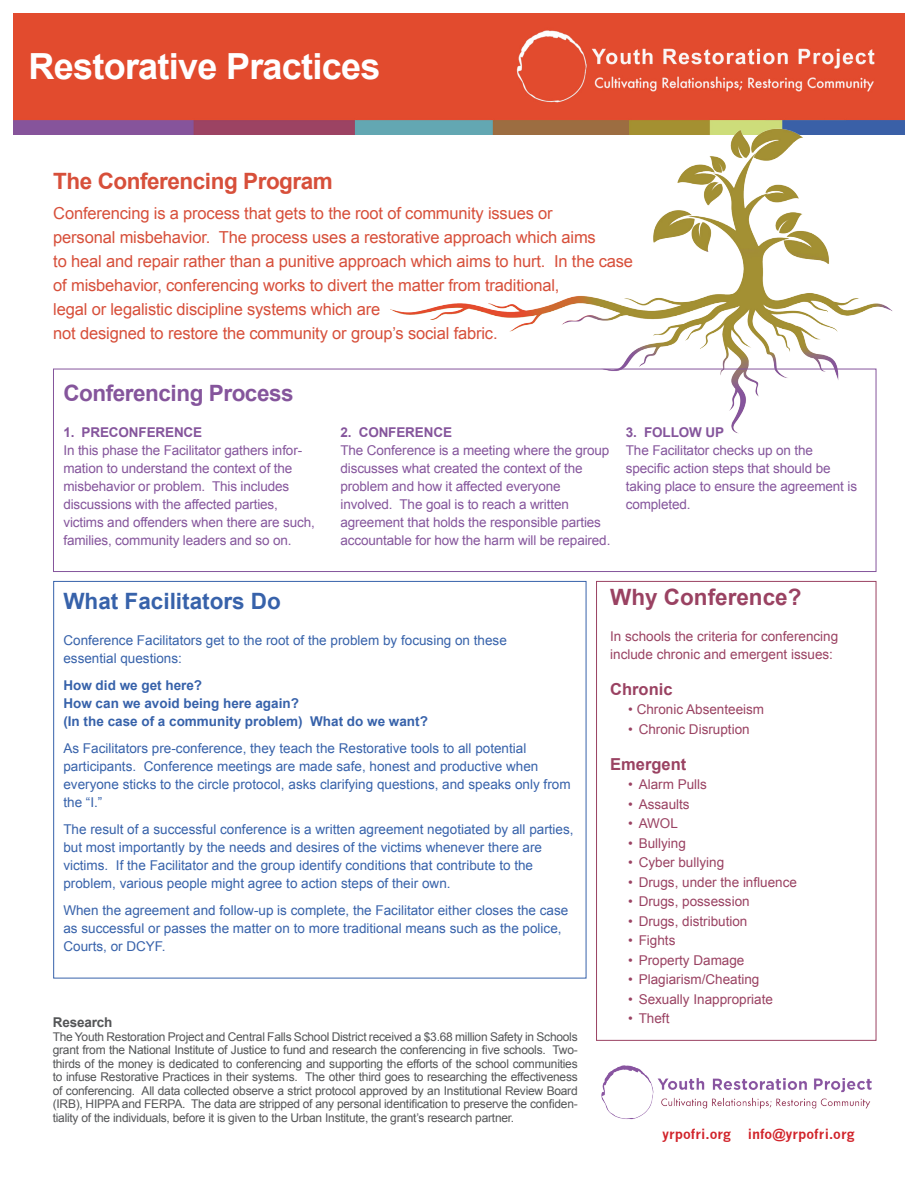
<style>
.page{position:relative;width:918px;height:1188px;background:#fff}
.page>*{position:absolute;margin:0;border:0;box-sizing:border-box;transform-origin:0 0}
.t1{font:700 36px "Arial";letter-spacing:-.02em;color:#fff}
.t2{font:700 22.5px "Arial";letter-spacing:-.02em;color:#d74f3a}
.t3{font:700 22.5px "Arial";letter-spacing:-.02em;color:#85559c}
.t4{font:700 22.5px "Arial";color:#3762aa}
.t5{font:700 22.5px "Arial";color:#9a4262}
.t6{font:16.5px/24px "Arial";letter-spacing:-.01em;color:#d74f3a}
.t7{font:700 16.5px "Arial";color:#9a4262}
.t8{font:13.5px/18px "Arial";color:#3762aa}
.t9{font:13.5px/18px "Arial";letter-spacing:-.01em;color:#85559c}
.t10{font:13.5px/18px "Arial";color:#9a4262}
.t11{font:700 13.5px "Arial";color:#3762aa}
.t12{font:700 13.5px "Arial";letter-spacing:-.01em;color:#85559c}
.t13{font:700 13.5px "News Gothic";color:#d1232a}
.t14{font:700 13.5px "Arial";letter-spacing:-.01em;color:#545557}
.t15{font:12px/13.5px "Arial";letter-spacing:-.02em;color:#545557;text-align:justify}
</style>
<div class="page">
<img style="left:14px;top:14px;width:890px;height:121px">
<img style="left:391px;top:125px;width:501px;height:313px">
<div style="left:53px;top:369px;width:823px;height:203px;border:1px solid #85559c"></div>
<div style="left:596px;top:581px;width:280px;height:460px;border:1px solid #9a4262"></div>
<img style="left:601px;top:1065px;width:271px;height:55px">
<h1 class="t1" style="left:29px;top:42px;width:353px">Restorative Practices</h1>
<p class="t2" style="left:53px;top:166px;width:281px">The Conferencing Program</p>
<p class="t6" style="left:53px;top:202px;width:501px">Conferencing is a process that gets to the root of community issues or</p>
<p class="t6" style="left:53px;top:226px;width:581px">personal misbehavior. The process uses a restorative approach which aims<br>to heal and repair rather than a punitive approach which aims to hurt. In the case of misbehavior, conferencing works to divert the matter from traditional,<br>legal or legalistic discipline systems which are</p>
<p class="t6" style="left:53px;top:322px;width:446px">not designed to restore the community or group’s social fabric.</p>
<p class="t3" style="left:63px;top:378px;width:232px">Conferencing Process</p>
<p class="t12" style="left:63px;top:423px;width:140px">1. PRECONFERENCE</p>
<p class="t9" style="left:63px;top:441px;width:253px">In this phase the Facilitator gathers infor&shy;mation to understand the context of the misbehavior or problem. This includes discussions with the affected parties, victims and offenders when there are such, families, community leaders and so on.</p>
<p class="t12" style="left:340px;top:423px;width:113px">2. CONFERENCE</p>
<p class="t9" style="left:340px;top:441px;width:271px">The Conference is a meeting where the group discusses what created the context of the problem and how it affected everyone involved. The goal is to reach a written agreement that holds the responsible parties accountable for how the harm will be repaired.</p>
<p class="t12" style="left:626px;top:423px;width:100px">3. FOLLOW UP</p>
<p class="t9" style="left:626px;top:441px;width:233px">The Facilitator checks up on the specific action steps that should be taking place to ensure the agreement is completed.</p>
<p class="t4" style="left:63px;top:586px;width:219px">What Facilitators Do</p>
<p class="t8" style="left:63px;top:632px;width:445px">Conference Facilitators get to the root of the problem by focusing on these essential questions:</p>
<p class="t11" style="left:63px;top:677px;width:140px">How did we get here?</p>
<p class="t11" style="left:63px;top:695px;width:237px">How can we avoid being here again?</p>
<p class="t11" style="left:63px;top:713px;width:366px">(In the case of a community problem) What do we want?</p>
<p class="t8" style="left:63px;top:740px;width:509px">As Facilitators pre-conference, they teach the Restorative tools to all potential participants. Conference meetings are made safe, honest and productive when everyone sticks to the circle protocol, asks clarifying questions, and speaks only from the “I.”</p>
<p class="t8" style="left:63px;top:821px;width:512px">The result of a successful conference is a written agreement negotiated by all parties, but most importantly by the needs and desires of the victims whenever there are victims. If the Facilitator and the group identify conditions that contribute to the problem, various people might agree to action steps of their own.</p>
<p class="t8" style="left:63px;top:902px;width:506px">When the agreement and follow-up is complete, the Facilitator either closes the case as successful or passes the matter on to more traditional means such as the police,<br>Courts, or DCYF.</p>
<p class="t5" style="left:610px;top:582px;width:193px">Why Conference?</p>
<p class="t10" style="left:610px;top:627px;width:230px">In schools the criteria for conferencing include chronic and emergent issues:</p>
<p class="t7" style="left:610px;top:678px;width:64px">Chronic</p>
<p class="t10" style="left:628px;top:701px;width:138px">• Chronic Absenteeism</p>
<p class="t10" style="left:628px;top:720px;width:123px">• Chronic Disruption</p>
<p class="t7" style="left:610px;top:753px;width:78px">Emergent</p>
<p class="t10" style="left:628px;top:776px;width:80px">• Alarm Pulls</p>
<p class="t10" style="left:628px;top:795px;width:63px">• Assaults</p>
<p class="t10" style="left:628px;top:815px;width:51px">• AWOL</p>
<p class="t10" style="left:628px;top:834px;width:59px">• Bullying</p>
<p class="t10" style="left:628px;top:854px;width:98px">• Cyber bullying</p>
<p class="t10" style="left:628px;top:873px;width:170px">• Drugs, under the influence</p>
<p class="t10" style="left:628px;top:893px;width:123px">• Drugs, possession</p>
<p class="t10" style="left:628px;top:912px;width:121px">• Drugs, distribution</p>
<p class="t10" style="left:628px;top:932px;width:49px">• Fights</p>
<p class="t10" style="left:628px;top:951px;width:118px">• Property Damage</p>
<p class="t10" style="left:628px;top:971px;width:133px">• Plagiarism/Cheating</p>
<p class="t10" style="left:628px;top:990px;width:146px">• Sexually Inappropriate</p>
<p class="t14" style="left:53px;top:1014px;width:61px">Research</p>
<p class="t10" style="left:628px;top:1010px;width:43px">• Theft</p>
<p class="t15" style="left:53px;top:1030px;width:527px">The Youth Restoration Project and Central Falls School District received a $3.68 million Safety in Schools grant from the National Institute of Justice to fund and research the conferencing in five schools. Two&shy;thirds of the money is dedicated to conferencing and supporting the efforts of the school communities to infuse Restorative Practices in their systems. The other third goes to researching the effectiveness of conferencing. All data collected observe a strict protocol approved by an Institutional Review Board (IRB), HIPPA and FERPA. The data are stripped of any personal identification to preserve the confiden&shy;tiality of the individuals, before it is given to the Urban Institute, the grant’s research partner.</p>
<p class="t13" style="left:662px;top:1126px;width:70px">yrpofri.org</p>
<p class="t13" style="left:748px;top:1126px;width:108px">info@yrpofri.org</p>
</div>
